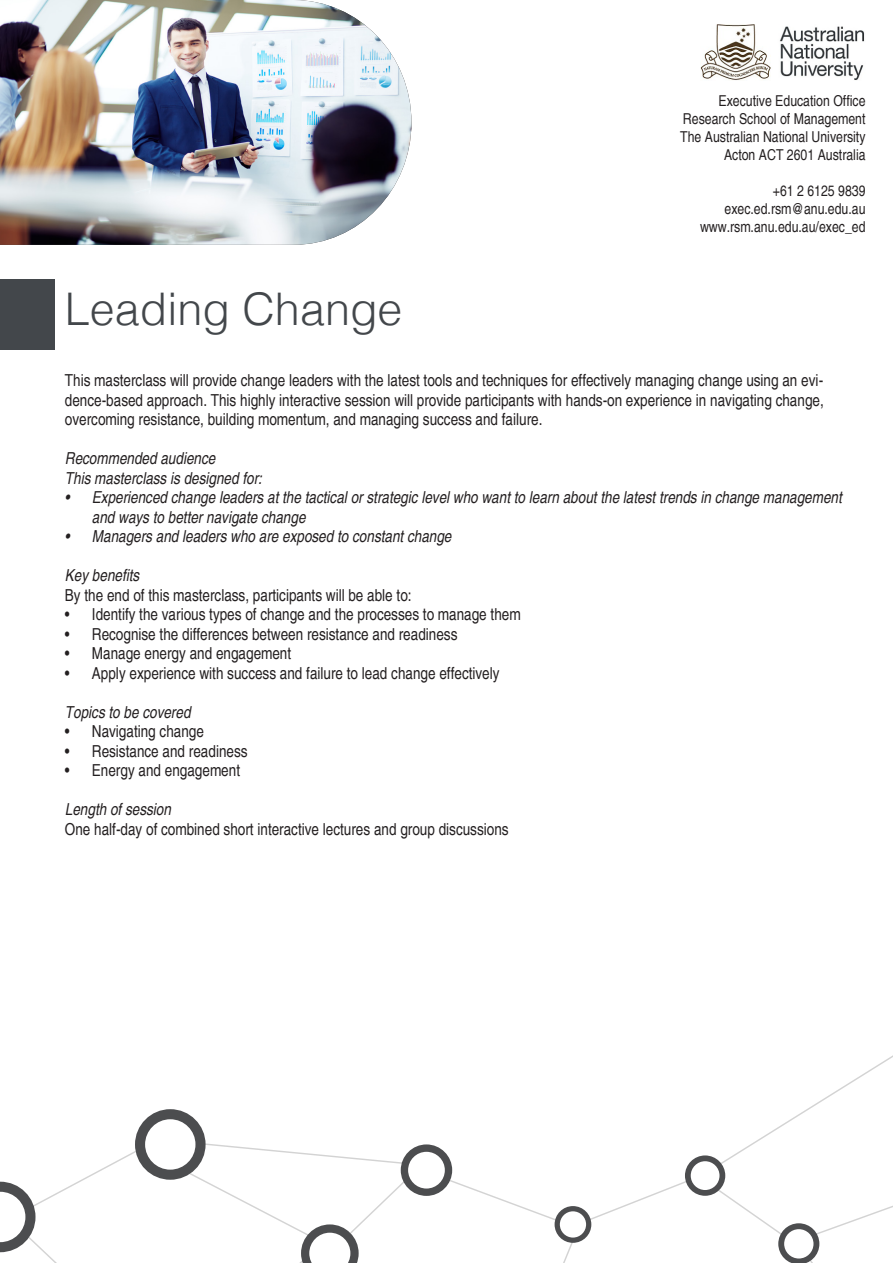
<style>
.page{position:relative;width:893px;height:1263px;background:#fff}
.page>*{position:absolute;margin:0;border:0;box-sizing:border-box;transform-origin:0 0}
.t1{font:300 45px "Helvetica";color:#43474b}
.t2{font:condensed 16.5px/19.5px "Helvetica";color:#231f20;text-align:justify}
.t3{font:italic condensed 16.5px/19.5px "Helvetica";color:#231f20}
.t4{font:condensed 15px "Helvetica";color:#231f20}
</style>
<div class="page">
<img style="left:0;top:0;width:411px;height:245px">
<img style="left:700px;top:25px;width:165px;height:55px">
<div style="left:0;top:279px;width:54px;height:71px;background:#43474b"></div>
<svg style="left:0;top:1055px;width:893px;height:208px"></svg>
<p class="t4" style="left:718px;top:91px;width:148px">Executive Education Office</p>
<p class="t4" style="left:683px;top:109px;width:184px">Research School of Management</p>
<p class="t4" style="left:680px;top:127px;width:187px">The Australian National University</p>
<p class="t4" style="left:724px;top:145px;width:143px">Acton ACT 2601 Australia</p>
<p class="t4" style="left:773px;top:181px;width:94px">+61 2 6125 9839</p>
<p class="t4" style="left:724px;top:199px;width:143px">exec.ed.rsm@anu.edu.au</p>
<p class="t4" style="left:700px;top:217px;width:167px">www.rsm.anu.edu.au/exec_ed</p>
<p class="t1" style="left:65px;top:282px;width:339px">Leading Change</p>
<p class="t2" style="left:65px;top:370px;width:760px">This masterclass will provide change leaders with the latest tools and techniques for effectively managing change using an evi&shy;dence-based approach. This highly interactive session will provide participants with hands-on experience in navigating change, overcoming resistance, building momentum, and managing success and failure.</p>
<p class="t3" style="left:65px;top:449px;width:152px">Recommended audience</p>
<p class="t3" style="left:65px;top:468px;width:199px">This masterclass is designed for:</p>
<p class="t3" style="left:92px;top:488px;width:751px;text-indent:-27px">• Experienced change leaders at the tactical or strategic level who want to learn about the latest trends in change management and ways to better navigate change</p>
<p class="t3" style="left:65px;top:527px;width:388px">• Managers and leaders who are exposed to constant change</p>
<p class="t3" style="left:65px;top:566px;width:76px">Key benefits</p>
<p class="t2" style="left:65px;top:585px;width:348px">By the end of this masterclass, participants will be able to:</p>
<p class="t2" style="left:65px;top:604px;width:457px">• Identify the various types of change and the processes to manage them</p>
<p class="t2" style="left:65px;top:624px;width:394px">• Recognise the differences between resistance and readiness</p>
<p class="t2" style="left:65px;top:643px;width:228px">• Manage energy and engagement</p>
<p class="t2" style="left:65px;top:663px;width:436px">• Apply experience with success and failure to lead change effectively</p>
<p class="t3" style="left:65px;top:702px;width:127px">Topics to be covered</p>
<p class="t2" style="left:65px;top:721px;width:141px">• Navigating change</p>
<p class="t2" style="left:65px;top:741px;width:184px">• Resistance and readiness</p>
<p class="t2" style="left:65px;top:760px;width:177px">• Energy and engagement</p>
<p class="t3" style="left:65px;top:800px;width:108px">Length of session</p>
<p class="t2" style="left:65px;top:819px;width:445px">One half-day of combined short interactive lectures and group discussions</p>
</div>
